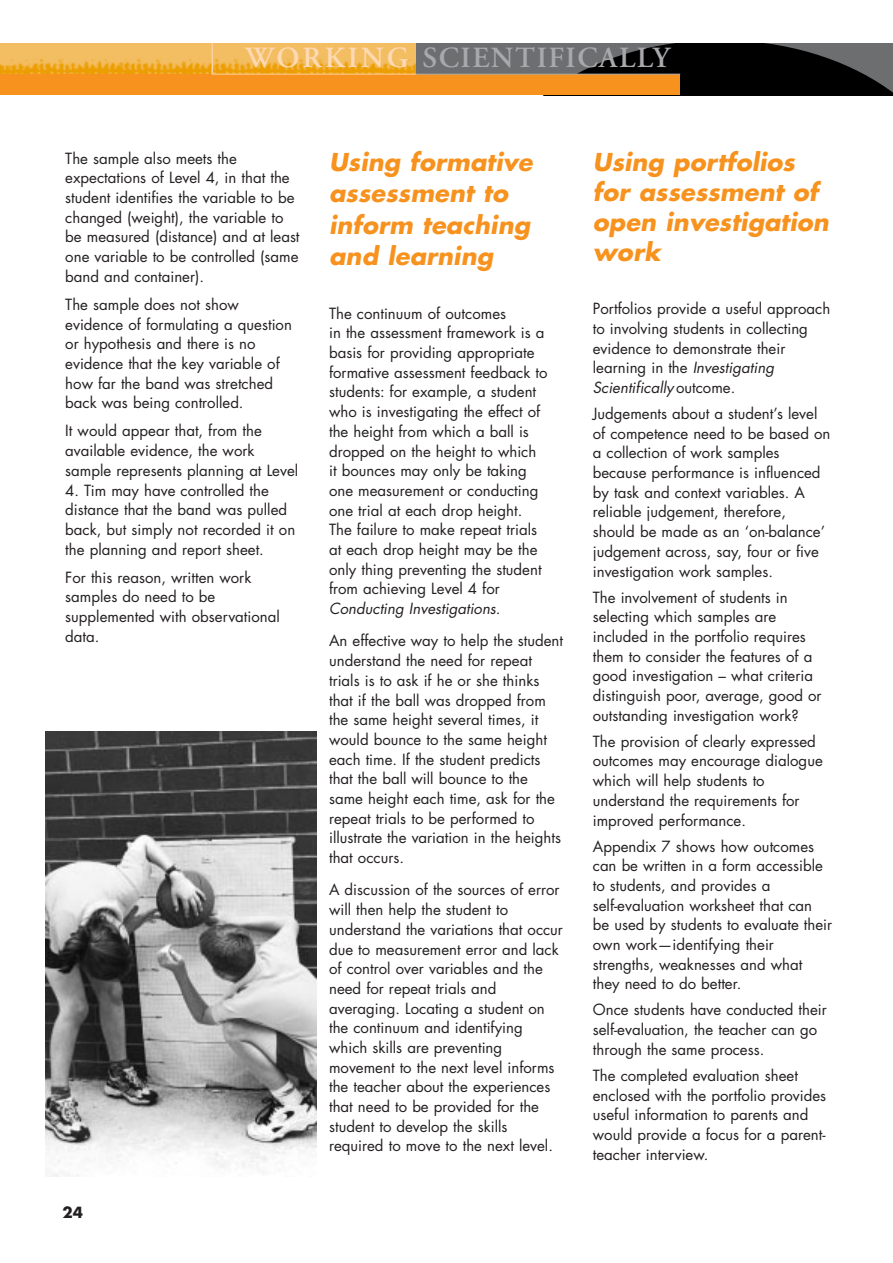
<style>
.page{position:relative;width:893px;height:1263px;background:#fff}
.page>*{position:absolute;margin:0;border:0;box-sizing:border-box;transform-origin:0 0}
.t1{font:600 29.25px "Adobe Garamond";letter-spacing:.05em;color:#a7a9ac}
.t2{font:italic 700 24px/31.5px "Futura";letter-spacing:.005em;color:#f7921e}
.t3{font:15px/19.6px "Futura";color:#231f20}
.t4{font:italic 15px "Futura";color:#231f20}
.t5{font:700 15px "Futura";color:#231f20}
.s1{color:#fedab4}
.s2{font-style:italic}
</style>
<div class="page">
<div style="left:0;top:43px;width:493px;height:52px;background:#f7921e"></div>
<img style="left:0;top:43px;width:416px;height:30px">
<div style="left:416px;top:43px;width:476px;height:52px;background:#6d6e70"></div>
<svg style="left:483px;top:43px;width:409px;height:52px"></svg>
<div style="left:280px;top:74px;width:400px;height:21px;background:#f7921e"></div>
<hr style="left:212px;top:74px;width:204px;height:1px;background:#fed09e">
<hr style="left:416px;top:74px;width:264px;height:1px;background:#a7a9ac">
<hr style="left:211px;top:43px;width:2px;height:31px;background:#fed09e">
<img style="left:46px;top:731px;width:270px;height:445px">
<h1 class="t1" style="left:246px;top:46px;width:426px"><span class="s1">WORKING</span> SCIENTIFICALLY</h1>
<p class="t3" style="left:65px;top:149px;width:236px">The sample also meets the expectations of Level 4, in that the student identifies the variable to be changed (weight), the variable to be measured (distance) and at least one variable to be controlled (same band and container).</p>
<p class="t3" style="left:65px;top:296px;width:228px">The sample does not show evidence of formulating a question or hypothesis and there is no evidence that the key variable of how far the band was stretched back was being controlled.</p>
<p class="t3" style="left:65px;top:422px;width:234px">It would appear that, from the available evidence, the work sample represents planning at Level</p>
<p class="t3" style="left:65px;top:481px;width:231px">4. Tim may have controlled the distance that the band was pulled back, but simply not recorded it on the planning and report sheet.</p>
<p class="t3" style="left:65px;top:569px;width:216px">For this reason, written work samples do need to be supplemented with observational data.</p>
<p class="t5" style="left:62px;top:1206px;width:22px">24</p>
<h2 class="t2" style="left:329px;top:148px;width:209px">Using formative assessment to inform teaching and learning</h2>
<p class="t3" style="left:329px;top:305px;width:220px">The continuum of outcomes<br>in the assessment framework is a basis for providing appropriate formative assessment feedback to students: for example, a student who is investigating the effect of the height from which a ball is dropped on the height to which<br>it bounces may only be taking one measurement or conducting one trial at each drop height.<br>The failure to make repeat trials at each drop height may be the only thing preventing the student from achieving Level 4 for</p>
<p class="t4" style="left:329px;top:602px;width:176px">Conducting Investigations.</p>
<p class="t3" style="left:329px;top:632px;width:235px">An effective way to help the student understand the need for repeat trials is to ask if he or she thinks that if the ball was dropped from the same height several times, it would bounce to the same height each time. If the student predicts that the ball will bounce to the same height each time, ask for the repeat trials to be performed to illustrate the variation in the heights that occurs.</p>
<p class="t3" style="left:329px;top:881px;width:235px">A discussion of the sources of error will then help the student to understand the variations that occur due to measurement error and lack of control over variables and the need for repeat trials and averaging. Locating a student on the continuum and identifying which skills are preventing movement to the next level informs the teacher about the experiences that need to be provided for the student to develop the skills required to move to the next level.</p>
<h2 class="t2" style="left:593px;top:149px;width:241px;line-height:30px">Using portfolios for assessment of open investigation work</h2>
<p class="t3" style="left:593px;top:300px;width:239px">Portfolios provide a useful approach to involving students in collecting evidence to demonstrate their<br>l ea r n i n g i n t h e <span class="s2">Investigating<br>Scientifically</span> o u tc o m e .</p>
<p class="t3" style="left:593px;top:405px;width:239px">Judgements about a student’s level of competence need to be based on a collection of work samples because performance is influenced by task and context variables. A reliable judgement, therefore, should be made as an ‘on-balance’ judgement across, say, four or five investigation work samples.</p>
<p class="t3" style="left:593px;top:589px;width:230px">The involvement of students in selecting which samples are included in the portfolio requires them to consider the features of a good investigation – what criteria distinguish poor, average, good or outstanding investigation work?</p>
<p class="t3" style="left:593px;top:733px;width:231px">The provision of clearly expressed outcomes may encourage dialogue which will help students to understand the requirements for improved performance.</p>
<p class="t3" style="left:593px;top:838px;width:241px">Appendix 7 shows how outcomes can be written in a form accessible to students, and provides a self-evaluation worksheet that can be used by students to evaluate their own work—identifying their strengths, weaknesses and what they need to do better.</p>
<p class="t3" style="left:593px;top:1001px;width:235px">Once students have conducted their self-evaluation, the teacher can go through the same process.</p>
<p class="t3" style="left:593px;top:1067px;width:235px">The completed evaluation sheet enclosed with the portfolio provides useful information to parents and would provide a focus for a parent&shy;teacher interview.</p>
</div>
